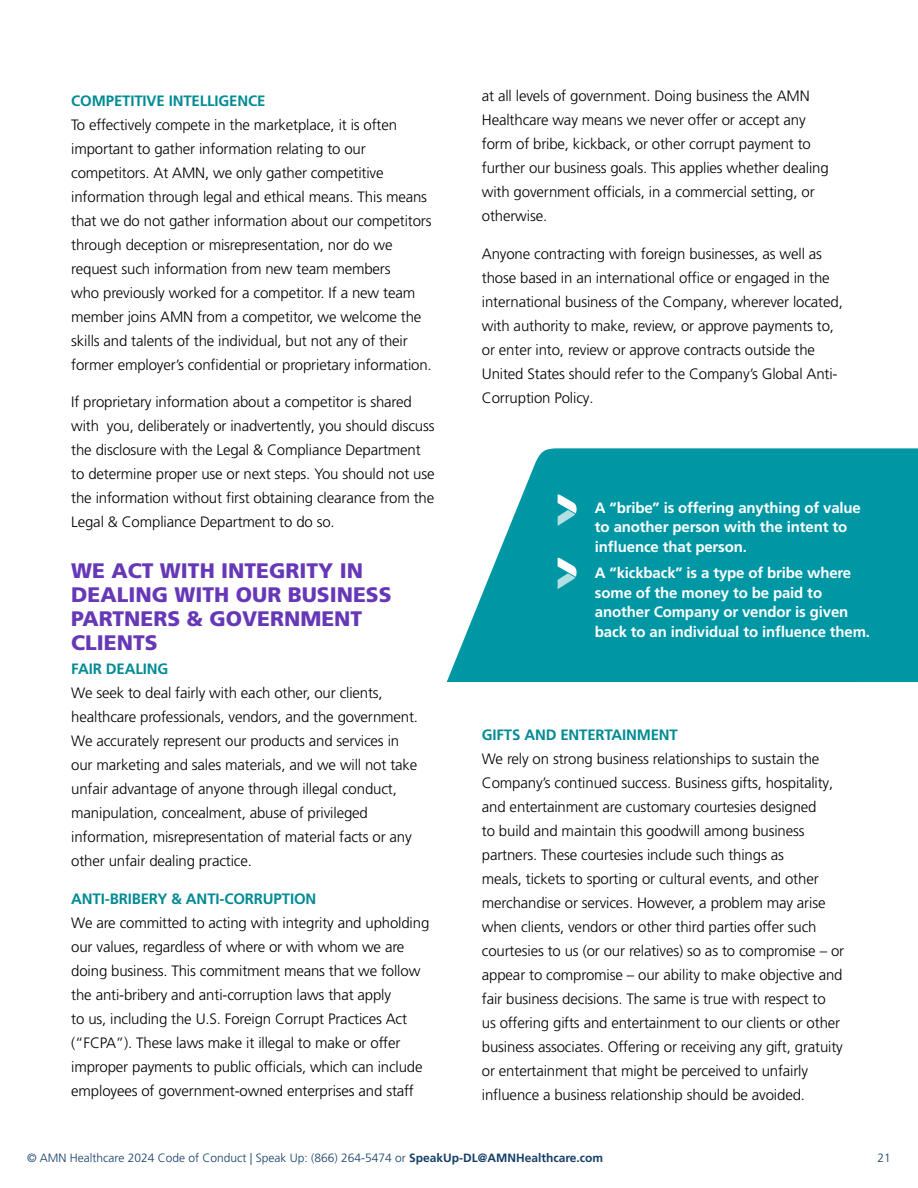
<style>
.page{position:relative;width:918px;height:1188px;background:#fff}
.page>*{position:absolute;margin:0;border:0;box-sizing:border-box;transform-origin:0 0}
.t1{font:900 21px/24px "Frutiger LT Pro";color:#6638b8}
.t2{font:300 15px/24px "Frutiger LT Pro";letter-spacing:-.01em;color:#000}
.t3{font:700 15px/19.5px "Frutiger LT Pro";letter-spacing:-.01em;color:#fff}
.t4{font:700 15px "Frutiger LT Pro";letter-spacing:-.01em;color:#018b94}
.t5{font:300 12px "Frutiger LT Pro";color:#153e68}
.s1{font-weight:700}
</style>
<div class="page">
<svg style="left:447px;top:448px;width:471px;height:234px;background:#1ca2ae"></svg>
<div style="left:836px;top:574px;width:82px;height:108px;background:#0097a5"></div>
<svg style="left:558px;top:494px;width:19px;height:32px"></svg>
<svg style="left:558px;top:558px;width:19px;height:31px"></svg>
<p class="t4" style="left:71px;top:92px;width:196px">COMPETITIVE INTELLIGENCE</p>
<p class="t2" style="left:71px;top:113px;width:362px">To effectively compete in the marketplace, it is often important to gather information relating to our competitors. At AMN, we only gather competitive information through legal and ethical means. This means that we do not gather information about our competitors through deception or misrepresentation, nor do we request such information from new team members<br>who previously worked for a competitor. If a new team member joins AMN from a competitor, we welcome the skills and talents of the individual, but not any of their former employer’s confidential or proprietary information.</p>
<p class="t2" style="left:71px;top:390px;width:365px">If proprietary information about a competitor is shared with you, deliberately or inadvertently, you should discuss the disclosure with the Legal &amp; Compliance Department to determine proper use or next steps. You should not use the information without first obtaining clearance from the Legal &amp; Compliance Department to do so.</p>
<h1 class="t1" style="left:71px;top:559px;width:322px">WE ACT WITH INTEGRITY IN<br>DEALING WITH OUR BUSINESS<br>PARTNERS &amp; GOVERNMENT<br>CLIENTS</h1>
<p class="t4" style="left:71px;top:660px;width:99px">FAIR DEALING</p>
<p class="t2" style="left:71px;top:681px;width:348px">We seek to deal fairly with each other, our clients, healthcare professionals, vendors, and the government.<br>We accurately represent our products and services in our marketing and sales materials, and we will not take unfair advantage of anyone through illegal conduct, manipulation, concealment, abuse of privileged information, misrepresentation of material facts or any other unfair dealing practice.</p>
<p class="t4" style="left:71px;top:890px;width:247px">ANTI-BRIBERY &amp; ANTI-CORRUPTION</p>
<p class="t2" style="left:71px;top:911px;width:360px">We are committed to acting with integrity and upholding our values, regardless of where or with whom we are doing business. This commitment means that we follow the anti-bribery and anti-corruption laws that apply<br>to us, including the U.S. Foreign Corrupt Practices Act (“FCPA”). These laws make it illegal to make or offer improper payments to public officials, which can include employees of government-owned enterprises and staff</p>
<p class="t2" style="left:482px;top:84px;width:348px">at all levels of government. Doing business the AMN Healthcare way means we never offer or accept any form of bribe, kickback, or other corrupt payment to further our business goals. This applies whether dealing with government officials, in a commercial setting, or otherwise.</p>
<p class="t2" style="left:482px;top:242px;width:362px">Anyone contracting with foreign businesses, as well as those based in an international office or engaged in the international business of the Company, wherever located, with authority to make, review, or approve payments to, or enter into, review or approve contracts outside the United States should refer to the Company’s Global Anti-Corruption Policy.</p>
<p class="t3" style="left:595px;top:498px;width:268px">A “bribe” is offering anything of value to another person with the intent to influence that person.</p>
<p class="t3" style="left:595px;top:563px;width:277px">A “kickback” is a type of bribe where some of the money to be paid to another Company or vendor is given back to an individual to influence them.</p>
<p class="t4" style="left:482px;top:726px;width:198px">GIFTS AND ENTERTAINMENT</p>
<p class="t2" style="left:482px;top:747px;width:364px">We rely on strong business relationships to sustain the Company’s continued success. Business gifts, hospitality, and entertainment are customary courtesies designed<br>to build and maintain this goodwill among business partners. These courtesies include such things as<br>meals, tickets to sporting or cultural events, and other merchandise or services. However, a problem may arise when clients, vendors or other third parties offer such courtesies to us (or our relatives) so as to compromise – or appear to compromise – our ability to make objective and fair business decisions. The same is true with respect to<br>us offering gifts and entertainment to our clients or other business associates. Offering or receiving any gift, gratuity or entertainment that might be perceived to unfairly influence a business relationship should be avoided.</p>
<p class="t5" style="left:27px;top:1151px;width:578px">© AMN Healthcare 2024 Code of Conduct | Speak Up: (866) 264-5474 or <span class="s1">SpeakUp-DL@AMNHealthcare.com</span></p>
<p class="t5" style="left:878px;top:1151px;width:15px">21</p>
</div>
